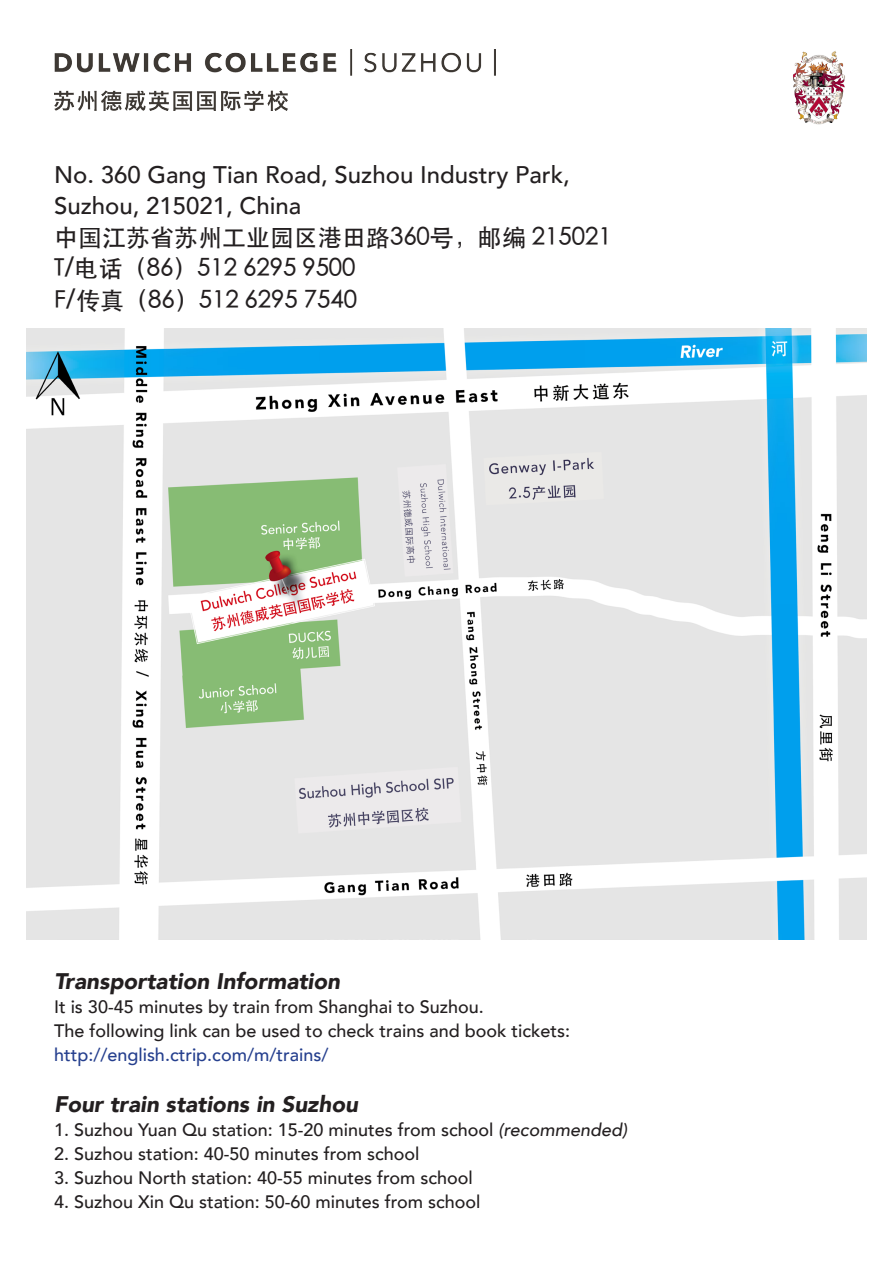
<style>
.page{position:relative;width:893px;height:1263px;background:#fff}
.page>*{position:absolute;margin:0;border:0;box-sizing:border-box;transform-origin:0 0}
.t1{font:500 24px "ST Heiti SC";color:#231f20}
.t2{font:500 24px "Avenir";color:#231f20}
.t3{font:italic 900 22.5px "Avenir";color:#231f20}
.t4{font:500 18px "Avenir";color:#231f20}
.t5{font:500 18px "Avenir";color:#253f8e}
.s1{font-style:italic}
</style>
<div class="page">
<img style="left:27px;top:329px;width:839px;height:610px">
<img style="left:54px;top:49px;width:442px;height:62px">
<img style="left:793px;top:51px;width:52px;height:74px">
<p class="t2" style="left:54px;top:153px;width:517px">No. 360 Gang Tian Road, Suzhou Industry Park,</p>
<p class="t2" style="left:54px;top:185px;width:249px">Suzhou, 215021, China</p>
<p class="t1" style="left:54px;top:224px;width:559px">中国江苏省苏州工业园区港田路360号，邮编 215021</p>
<p class="t1" style="left:54px;top:255px;width:303px">T/电话（86）512 6295 9500</p>
<p class="t1" style="left:54px;top:287px;width:304px">F/传真（86）512 6295 7540</p>
<p class="t3" style="left:54px;top:963px;width:288px">Transportation Information</p>
<p class="t4" style="left:54px;top:991px;width:431px">It is 30-45 minutes by train from Shanghai to Suzhou.</p>
<p class="t4" style="left:54px;top:1015px;width:518px">The following link can be used to check trains and book tickets:</p>
<p class="t5" style="left:54px;top:1039px;width:276px">http://english.ctrip.com/m/trains/</p>
<p class="t3" style="left:54px;top:1085px;width:306px">Four train stations in Suzhou</p>
<p class="t4" style="left:54px;top:1114px;width:575px">1. Suzhou Yuan Qu station: 15-20 minutes from school <span class="s1">(recommended)</span></p>
<p class="t4" style="left:54px;top:1138px;width:367px">2. Suzhou station: 40-50 minutes from school</p>
<p class="t4" style="left:54px;top:1162px;width:420px">3. Suzhou North station: 40-55 minutes from school</p>
<p class="t4" style="left:54px;top:1186px;width:428px">4. Suzhou Xin Qu station: 50-60 minutes from school</p>
</div>
